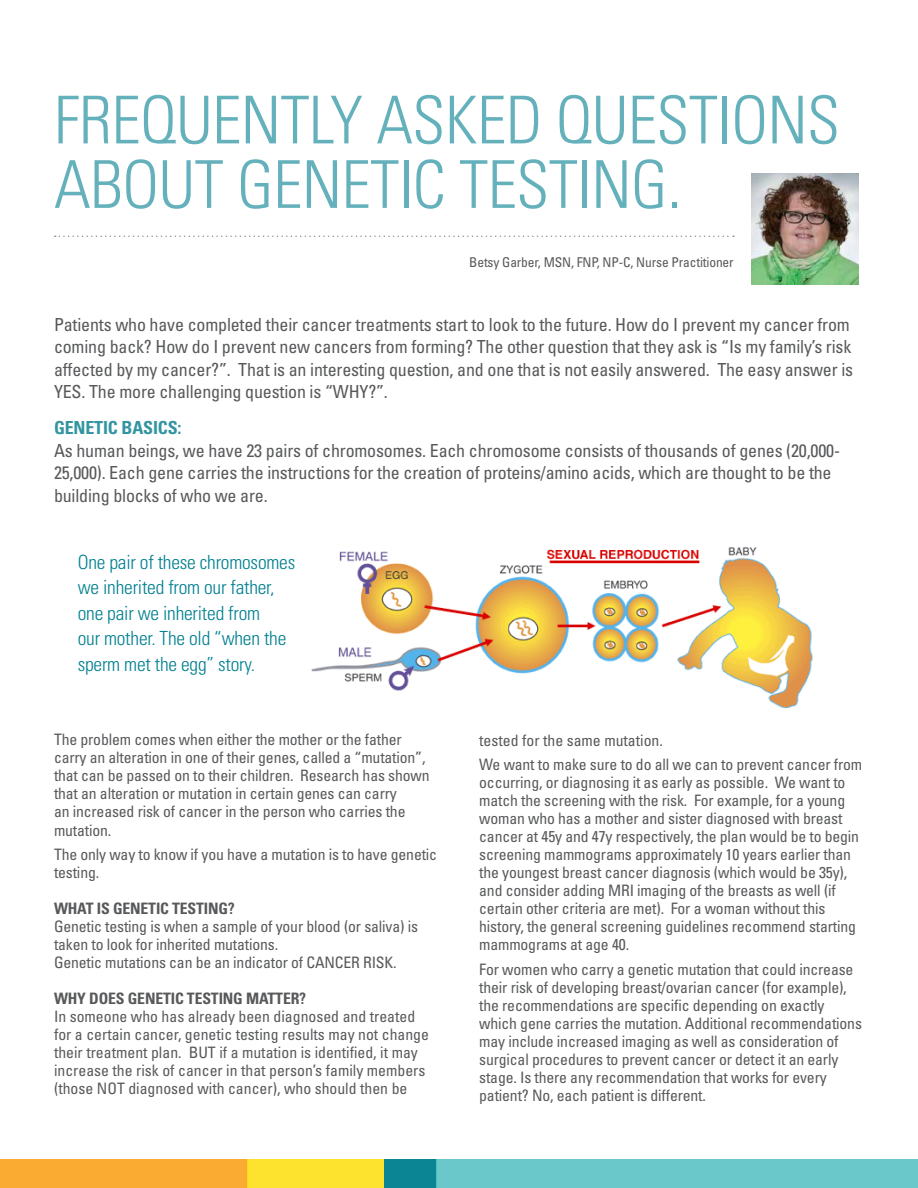
<style>
.page{position:relative;width:918px;height:1188px;background:#fff}
.page>*{position:absolute;margin:0;border:0;box-sizing:border-box;transform-origin:0 0}
.t1{font:300 condensed 66px/64.5px "Univers";letter-spacing:-.01em;color:#64b1bc}
.t2{font:300 condensed 19.5px/25.5px "Univers";letter-spacing:-.01em;color:#018090}
.t3{font:condensed 18px/22.5px "Univers";letter-spacing:-.01em;color:#58595b}
.t4{font:700 condensed 18px "Univers";letter-spacing:-.01em;color:#3395a1}
.t5{font:condensed 15.75px/18px "Univers";letter-spacing:-.01em;color:#58595b}
.t6{font:700 condensed 15.75px "Univers";letter-spacing:-.01em;color:#58595b}
.t7{font:condensed 13.5px "Univers";letter-spacing:-.01em;color:#58595b}
</style>
<div class="page">
<img style="left:752px;top:173px;width:107px;height:111px">
<div style="left:0;top:1159px;width:247px;height:29px;background:#faab32"></div>
<div style="left:247px;top:1159px;width:137px;height:29px;background:#fee32e"></div>
<div style="left:384px;top:1159px;width:53px;height:29px;background:#0b8594"></div>
<div style="left:437px;top:1159px;width:481px;height:29px;background:#6ac8cb"></div>
<svg style="left:55px;top:236px;width:679px;height:1px"></svg>
<img style="left:311px;top:547px;width:502px;height:161px">
<h1 class="t1" style="left:54px;top:87px;width:788px">FREQUENTLY ASKED QUESTIONS<br>ABOUT GENETIC TESTING.</h1>
<p class="t7" style="left:469px;top:254px;width:266px">Betsy Garber, MSN, FNP, NP-C, Nurse Practitioner</p>
<p class="t3" style="left:54px;top:313px;width:801px">Patients who have completed their cancer treatments start to look to the future. How do I prevent my cancer from coming back? How do I prevent new cancers from forming? The other question that they ask is “Is my family’s risk affected by my cancer?”. That is an interesting question, and one that is not easily answered. The easy answer is YES. The more challenging question is “WHY?”.</p>
<p class="t4" style="left:54px;top:417px;width:129px">GENETIC BASICS:</p>
<p class="t3" style="left:54px;top:439px;width:788px">As human beings, we have 23 pairs of chromosomes. Each chromosome consists of thousands of genes (20,000-<br>25,000). Each gene carries the instructions for the creation of proteins/amino acids, which are thought to be the building blocks of who we are.</p>
<p class="t2" style="left:78px;top:549px;width:219px">One pair of these chromosomes we inherited from our father, one pair we inherited from<br>our mother. The old “when the sperm met the egg” story.</p>
<p class="t5" style="left:54px;top:730px;width:377px">The problem comes when either the mother or the father carry an alteration in one of their genes, called a “mutation”, that can be passed on to their children. Research has shown that an alteration or mutation in certain genes can carry<br>an increased risk of cancer in the person who carries the mutation.</p>
<p class="t5" style="left:54px;top:845px;width:385px">The only way to know if you have a mutation is to have genetic testing.</p>
<p class="t6" style="left:54px;top:899px;width:182px">WHAT IS GENETIC TESTING?</p>
<p class="t5" style="left:54px;top:917px;width:366px">Genetic testing is when a sample of your blood (or saliva) is taken to look for inherited mutations.<br>Genetic mutations can be an indicator of CANCER RISK.</p>
<p class="t6" style="left:54px;top:989px;width:254px">WHY DOES GENETIC TESTING MATTER?</p>
<p class="t5" style="left:54px;top:1007px;width:377px">In someone who has already been diagnosed and treated for a certain cancer, genetic testing results may not change their treatment plan. BUT if a mutation is identified, it may increase the risk of cancer in that person’s family members (those NOT diagnosed with cancer), who should then be</p>
<p class="t5" style="left:479px;top:727px;width:385px;line-height:24.8px">tested for the same mutation.<br>We want to make sure to do all we can to prevent cancer from</p>
<p class="t5" style="left:479px;top:773px;width:381px">occurring, or diagnosing it as early as possible. We want to match the screening with the risk. For example, for a young woman who has a mother and sister diagnosed with breast cancer at 45y and 47y respectively, the plan would be to begin screening mammograms approximately 10 years earlier than the youngest breast cancer diagnosis (which would be 35y), and consider adding MRI imaging of the breasts as well (if certain other criteria are met). For a woman without this history, the general screening guidelines recommend starting mammograms at age 40.</p>
<p class="t5" style="left:479px;top:960px;width:384px">For women who carry a genetic mutation that could increase their risk of developing breast/ovarian cancer (for example), the recommendations are specific depending on exactly which gene carries the mutation. Additional recommendations may include increased imaging as well as consideration of surgical procedures to prevent cancer or detect it an early stage. Is there any recommendation that works for every patient? No, each patient is different.</p>
</div>
